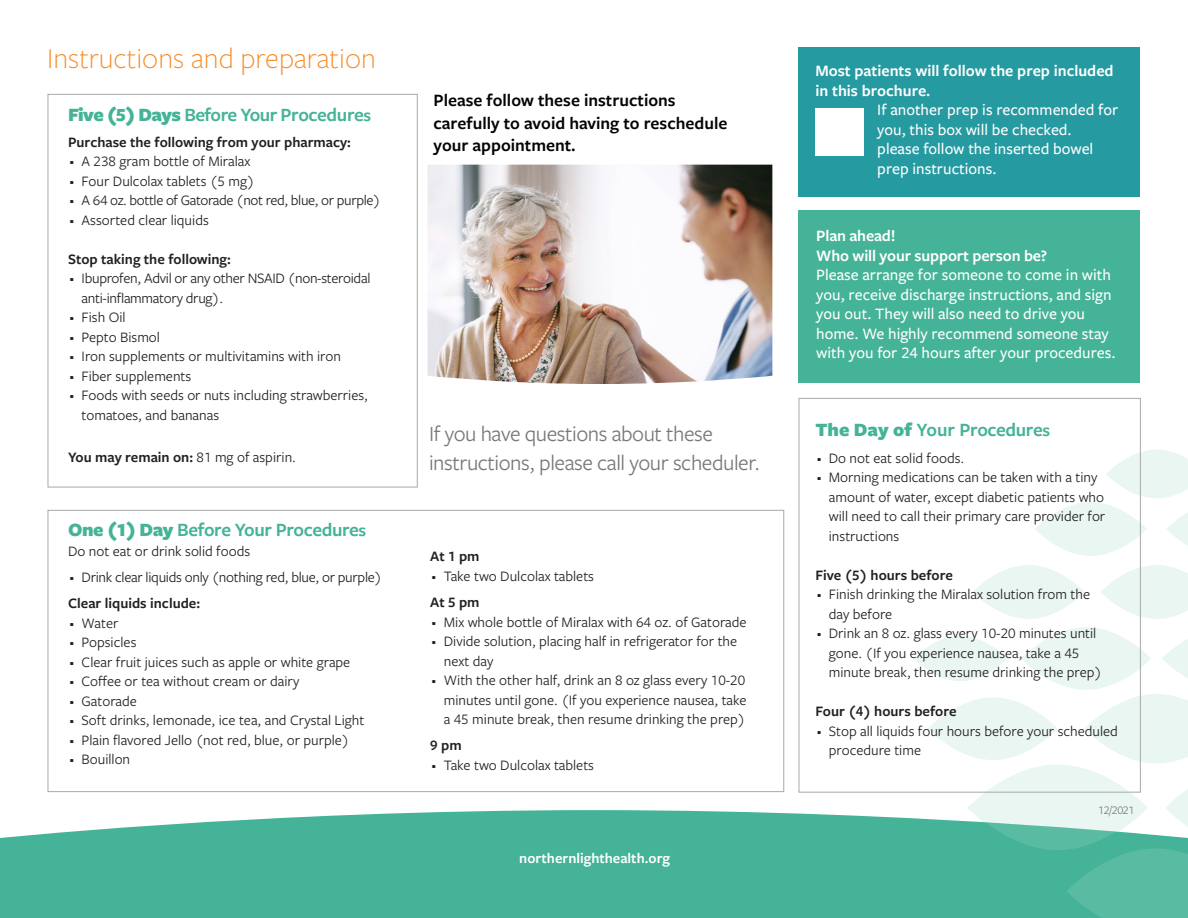
<style>
.page{position:relative;width:1188px;height:918px;background:#fff}
.page>*{position:absolute;margin:0;border:0;box-sizing:border-box;transform-origin:0 0}
._18_22_headline_-_li{font:300 30px "Freight Sans Pro";color:#f68b27}
._10_13_Body_copy_-_b{font:22.5px/28.5px "Freight Sans Pro";letter-spacing:-.02em;color:#76787b}
._12_15_subhead_-_sem{font:600 19.5px "Freight Sans Pro";letter-spacing:-.02em;color:#44b397}
._10_13_headline_-_se{font:600 18px/22.5px "Freight Sans Pro";color:#040503}
._12_15_subhead_-_sem-2{font:500 16.5px/19.5px "Freight Sans Pro";color:#fff}
._8_10_legal_-_semibo{font:500 16.5px/19.5px "Freight Sans Pro";color:#fff}
._8_10_legal_-_semibo-2{font:600 16.5px/19.5px "Freight Sans Pro";color:#fff}
._12_15_subhead_-_sem-3{font:15px/19.5px "Freight Sans Pro";color:#231f20}
._10_13_Body_copy_-_b-2{font:600 15px "Freight Sans Pro";color:#231f20}
._12_15_subhead_-_sem-4{font:15px/19.5px "Freight Sans Pro";letter-spacing:-.02em;color:#231f20}
._12_15_subhead_-_sem-5{font:15px "Freight Sans Pro";letter-spacing:-.025em;color:#231f20}
._10_13_NLH-Bullets{font:600 15px "Freight Sans Pro";color:#231f20}
._10_13_Body_copy_-_b-3{font:600 15px "Freight Sans Pro";color:#fff}
._10_13_Body_copy_-_b-4{font:12px "Freight Sans Pro";letter-spacing:-.03em;color:#76787b}
.s1{font-weight:900}
.s2{font-size:18px}
.s3{font-weight:400}
.s4{font-weight:600}
</style>
<div class="page">
<svg style="left:973px;top:565px;width:112px;height:54px;fill:#e9f6f2"></svg>
<svg style="left:1101px;top:565px;width:87px;height:54px"></svg>
<svg style="left:1035px;top:502px;width:112px;height:54px;fill:#e9f6f2"></svg>
<svg style="left:1106px;top:450px;width:82px;height:105px"></svg>
<svg style="left:913px;top:636px;width:95px;height:45px;fill:#e9f6f2"></svg>
<svg style="left:928px;top:697px;width:130px;height:63px;fill:#e9f6f2"></svg>
<svg style="left:0;top:810px;width:969px;height:108px;fill:#44b397"></svg>
<svg style="left:969px;top:627px;width:219px;height:291px"></svg>
<div style="left:799px;top:47px;width:341px;height:150px;background:#269aa1"></div>
<img style="left:428px;top:165px;width:344px;height:219px">
<div style="left:48px;top:94px;width:370px;height:393px;border:1px solid #a8a9ad"></div>
<div style="left:799px;top:398px;width:342px;height:395px;border:1px solid #a8a9ad"></div>
<div style="left:799px;top:210px;width:341px;height:172px;background:#44b397"></div>
<div style="left:815px;top:108px;width:49px;height:48px;background:#fff"></div>
<p class="_18_22_headline_-_li" style="left:47px;top:38px;width:330px">Instructions and preparation</p>
<p class="_12_15_subhead_-_sem" style="left:68px;top:101px;width:305px"><span class="s1">Five (5) Days</span> Before Your Procedure<span class="s2">s</span></p>
<p class="_10_13_Body_copy_-_b-2" style="left:68px;top:132px;width:284px">Purchase the following from your pharmacy:</p>
<p class="_12_15_subhead_-_sem-3" style="left:68px;top:151px;width:184px">• A 238 gram bottle of Miralax</p>
<p class="_12_15_subhead_-_sem-3" style="left:68px;top:171px;width:188px">• Four Dulcolax tablets (5 mg)</p>
<p class="_12_15_subhead_-_sem-5" style="left:68px;top:190px;width:314px">• A 64 oz. bottle of Gatorade (not red, blue, or purple)</p>
<p class="_12_15_subhead_-_sem-3" style="left:68px;top:210px;width:142px">• Assorted clear liquids</p>
<p class="_10_13_Body_copy_-_b-2" style="left:68px;top:249px;width:164px">Stop taking the following:</p>
<p class="_12_15_subhead_-_sem-4" style="left:82px;top:268px;width:290px;text-indent:-14px">• Ibuprofen, Advil or any other NSAID (non-steroidal anti-inflammatory drug).</p>
<p class="_12_15_subhead_-_sem-3" style="left:68px;top:307px;width:59px">• Fish Oil</p>
<p class="_12_15_subhead_-_sem-3" style="left:68px;top:327px;width:93px">• Pepto Bismol</p>
<p class="_12_15_subhead_-_sem-3" style="left:68px;top:346px;width:274px">• Iron supplements or multivitamins with iron</p>
<p class="_12_15_subhead_-_sem-3" style="left:68px;top:366px;width:125px">• Fiber supplements</p>
<p class="_12_15_subhead_-_sem-3" style="left:82px;top:385px;width:288px;text-indent:-14px">• Foods with seeds or nuts including strawberries, tomatoes, and bananas</p>
<p class="_10_13_NLH-Bullets" style="left:68px;top:447px;width:229px">You may remain on: <span class="s3">81 mg of aspirin.</span></p>
<p class="_12_15_subhead_-_sem" style="left:68px;top:517px;width:300px"><span class="s1">One (1) Day</span> Before Your Procedure<span class="s2">s</span></p>
<p class="_12_15_subhead_-_sem-3" style="left:68px;top:541px;width:184px">Do not eat or drink solid foods</p>
<p class="_12_15_subhead_-_sem-4" style="left:68px;top:567px;width:315px">• Drink clear liquids only (nothing red, blue, or purple)</p>
<p class="_10_13_Body_copy_-_b-2" style="left:68px;top:593px;width:134px">Clear liquids include:</p>
<p class="_12_15_subhead_-_sem-3" style="left:68px;top:613px;width:52px">• Water</p>
<p class="_12_15_subhead_-_sem-3" style="left:68px;top:632px;width:70px">• Popsicles</p>
<p class="_12_15_subhead_-_sem-3" style="left:68px;top:652px;width:284px">• Clear fruit juices such as apple or white grape</p>
<p class="_12_15_subhead_-_sem-3" style="left:68px;top:671px;width:233px">• Coffee or tea without cream or dairy</p>
<p class="_12_15_subhead_-_sem-3" style="left:68px;top:691px;width:70px">• Gatorade</p>
<p class="_12_15_subhead_-_sem-3" style="left:68px;top:710px;width:298px">• Soft drinks, lemonade, ice tea, and Crystal Light</p>
<p class="_12_15_subhead_-_sem-3" style="left:68px;top:730px;width:283px">• Plain flavored Jello (not red, blue, or purple)</p>
<p class="_12_15_subhead_-_sem-3" style="left:68px;top:749px;width:64px">• Bouillon</p>
<p class="_10_13_headline_-_se" style="left:434px;top:89px;width:295px">Please follow these instructions carefully to avoid having to reschedule your appointment.</p>
<p class="_10_13_Body_copy_-_b" style="left:429px;top:419px;width:333px">If you have questions about these instructions, please call your scheduler.</p>
<p class="_10_13_Body_copy_-_b-2" style="left:430px;top:546px;width:51px">At 1 pm</p>
<p class="_12_15_subhead_-_sem-3" style="left:430px;top:566px;width:165px">• Take two Dulcolax tablets</p>
<p class="_10_13_Body_copy_-_b-2" style="left:430px;top:592px;width:51px">At 5 pm</p>
<p class="_12_15_subhead_-_sem-3" style="left:430px;top:611px;width:318px">• Mix whole bottle of Miralax with 64 oz. of Gatorade</p>
<p class="_12_15_subhead_-_sem-3" style="left:444px;top:631px;width:295px;text-indent:-14px">• Divide solution, placing half in refrigerator for the next day</p>
<p class="_12_15_subhead_-_sem-3" style="left:444px;top:670px;width:304px;text-align:justify;text-indent:-14px">• With the other half, drink an 8 oz glass every 10-20 minutes until gone. (If you experience nausea, take a 45 minute break, then resume drinking the prep)</p>
<p class="_10_13_Body_copy_-_b-2" style="left:430px;top:735px;width:33px">9 pm</p>
<p class="_12_15_subhead_-_sem-3" style="left:430px;top:755px;width:165px">• Take two Dulcolax tablets</p>
<p class="_10_13_Body_copy_-_b-3" style="left:519px;top:848px;width:152px">northernlighthealth.org</p>
<p class="_8_10_legal_-_semibo-2" style="left:815px;top:61px;width:300px">Most patients will follow the prep included in this brochure.</p>
<p class="_8_10_legal_-_semibo" style="left:877px;top:100px;width:243px">If another prep is recommended for you, this box will be checked.<br>please follow the inserted bowel prep instructions.</p>
<p class="_12_15_subhead_-_sem-2" style="left:816px;top:225px;width:301px"><span class="s4">Plan ahead!<br>Who will your support person be?<br></span>Please arrange for someone to come in with you, receive discharge instructions, and sign you out. They will also need to drive you home. We highly recommend someone stay with you for 24 hours after your procedures.</p>
<p class="_12_15_subhead_-_sem" style="left:815px;top:417px;width:236px"><span class="s1">The Day of</span> Your Procedure<span class="s2">s</span></p>
<p class="_12_15_subhead_-_sem-3" style="left:815px;top:447px;width:150px">• Do not eat solid foods.</p>
<p class="_12_15_subhead_-_sem-3" style="left:829px;top:467px;width:278px;text-indent:-14px">• Morning medications can be taken with a tiny amount of water, except diabetic patients who will need to call their primary care provider for instructions</p>
<p class="_10_13_Body_copy_-_b-2" style="left:815px;top:564px;width:139px">Five (5) hours before</p>
<p class="_12_15_subhead_-_sem-3" style="left:829px;top:584px;width:263px;text-indent:-14px">• Finish drinking the Miralax solution from the day before</p>
<p class="_12_15_subhead_-_sem-3" style="left:829px;top:623px;width:275px;text-indent:-14px">• Drink an 8 oz. glass every 10-20 minutes until gone. (If you experience nausea, take a 45 minute break, then resume drinking the prep)</p>
<p class="_10_13_Body_copy_-_b-2" style="left:815px;top:701px;width:143px">Four (4) hours before</p>
<p class="_12_15_subhead_-_sem-3" style="left:829px;top:720px;width:291px;text-indent:-14px">• Stop all liquids four hours before your scheduled procedure time</p>
<p class="_10_13_Body_copy_-_b-4" style="left:1098px;top:802px;width:38px">12/2021</p>
</div>
